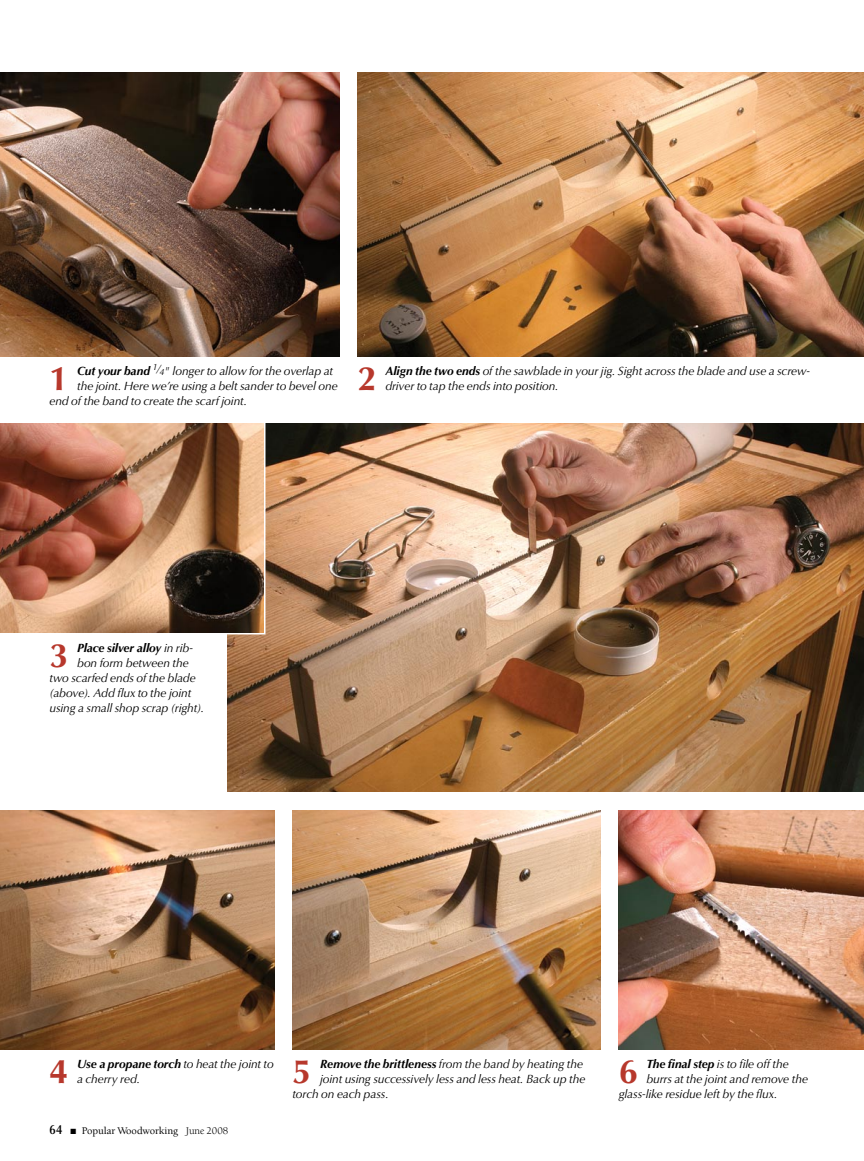
<style>
.page{position:relative;width:864px;height:1161px;background:#fff}
.page>*{position:absolute;margin:0;border:0;box-sizing:border-box;transform-origin:0 0}
.t1{font:700 33.9px "Optima LT Std";color:#b7382c}
.t2{font:italic 12px/15px "Optima LT Std";letter-spacing:-.01em;color:#000}
.t3{font:italic 700 12px "Optima LT Std";letter-spacing:-.01em;color:#000}
.t4{font:500 10.5px "Berkeley Std";letter-spacing:-.01em;color:#000}
.s1{font-weight:700}
.s2{font-size:9px}
.s3{font-weight:400}
.s4{font-family:"Optima LT Std";font-weight:600;font-size:13.2px}
</style>
<div class="page">
<img style="left:0;top:72px;width:340px;height:285px">
<img style="left:358px;top:72px;width:506px;height:285px">
<img style="left:227px;top:423px;width:637px;height:369px">
<img style="left:0;top:810px;width:274px;height:240px">
<img style="left:292px;top:810px;width:309px;height:240px">
<img style="left:619px;top:810px;width:245px;height:240px">
<img style="left:0;top:423px;width:266px;height:211px">
<h1 class="t1" style="left:50px;top:359px;width:20px">1</h1>
<p class="t2" style="left:77px;top:363px;width:257px"><span class="s1">Cut your band</span> <sup>1</sup>⁄<span class="s2">4</span>" longer to allow for the overlap at</p>
<p class="t2" style="left:77px;top:378px;width:262px">the joint. Here we’re using a belt sander to bevel one</p>
<p class="t2" style="left:50px;top:393px;width:199px">end of the band to create the scarf joint.</p>
<h1 class="t1" style="left:358px;top:359px;width:20px">2</h1>
<p class="t2" style="left:385px;top:363px;width:426px"><span class="s1">Align the two ends</span> of the sawblade in your jig. Sight across the blade and use a screw&shy;driver to tap the ends into position.</p>
<h1 class="t1" style="left:50px;top:636px;width:20px">3</h1>
<p class="t3" style="left:77px;top:641px;width:118px">Place silver alloy <span class="s3">in rib-</span></p>
<p class="t2" style="left:77px;top:656px;width:113px">bon form between the</p>
<p class="t2" style="left:50px;top:671px;width:148px">two scarfed ends of the blade</p>
<p class="t2" style="left:50px;top:686px;width:143px">(above). Add flux to the joint</p>
<p class="t2" style="left:50px;top:701px;width:156px">using a small shop scrap (right).</p>
<h1 class="t1" style="left:50px;top:1052px;width:20px">4</h1>
<p class="t2" style="left:77px;top:1056px;width:198px"><span class="s1">Use a propane torch</span> to heat the joint to a cherry red.</p>
<h1 class="t1" style="left:619px;top:1052px;width:20px">6</h1>
<p class="t2" style="left:646px;top:1056px;width:144px"><span class="s1">The final step</span> is to file off the</p>
<h1 class="t1" style="left:292px;top:1052px;width:20px">5</h1>
<p class="t2" style="left:320px;top:1056px;width:265px"><span class="s1">Remove the brittleness</span> from the band by heating the</p>
<p class="t2" style="left:320px;top:1071px;width:267px">joint using successively less and less heat. Back up the</p>
<p class="t2" style="left:292px;top:1086px;width:98px">torch on each pass.</p>
<p class="t2" style="left:646px;top:1071px;width:163px">burrs at the joint and remove the</p>
<p class="t2" style="left:619px;top:1086px;width:160px">glass-like residue left by the flux.</p>
<p class="t4" style="left:50px;top:1125px;width:180px"><span class="s4">64</span> ■ Popular Woodworking <span class="s3">June 2008</span></p>
</div>
